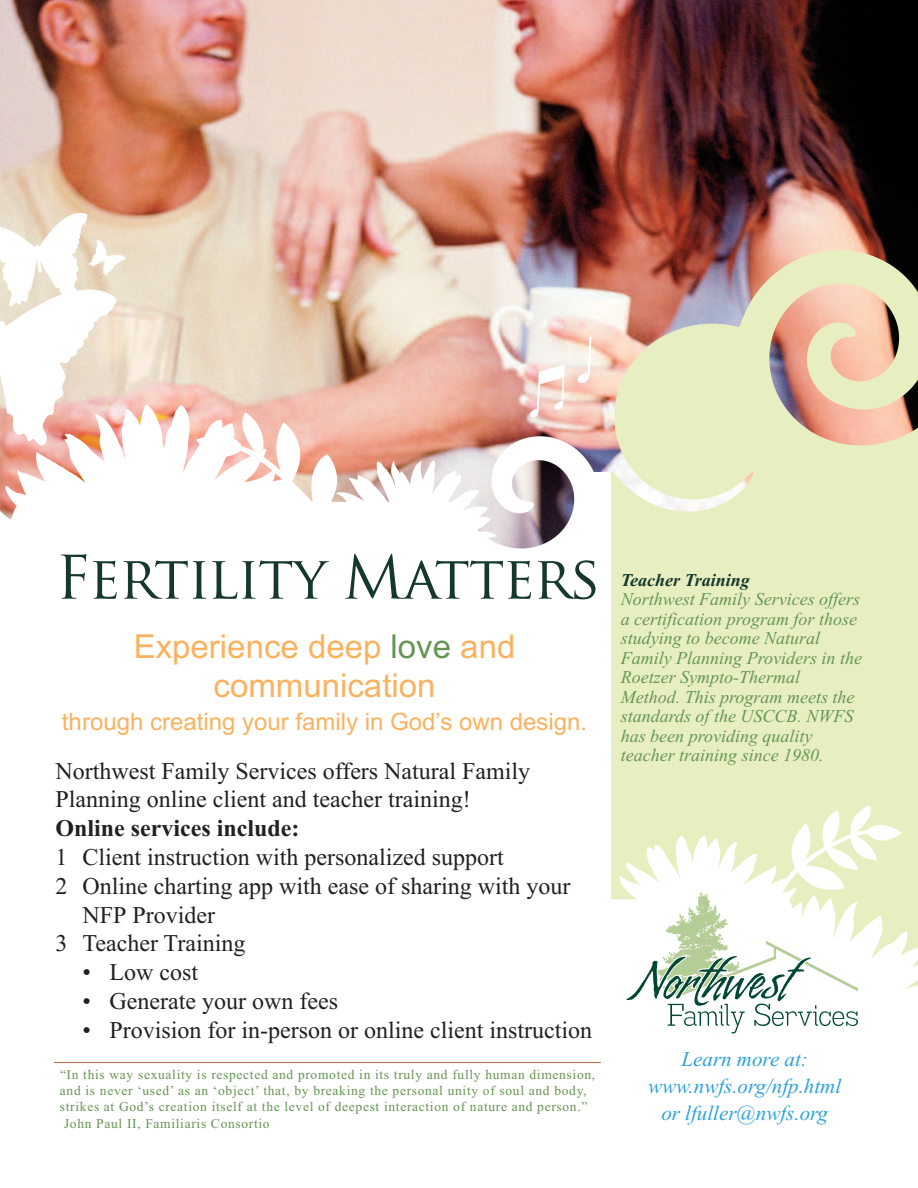
<style>
.page{position:relative;width:918px;height:1188px;background:#fff}
.page>*{position:absolute;margin:0;border:0;box-sizing:border-box;transform-origin:0 0}
.t1{font:58.5px "Trajan Pro";letter-spacing:-.03em;color:#15372d}
.t2{font:33px/39.6px "Arial";color:#fbb25f;text-align:center}
.t3{font:24px/28.8px "Times New Roman";color:#231f20}
.t4{font:24px "Arial";color:#fbb25f}
.t5{font:700 24px "Times New Roman";color:#231f20}
.t6{font:italic 21px/27px "Times New Roman";color:#2aa2db;text-align:center}
.t7{font:italic 18px/19.5px "Times New Roman";color:#659552}
.t8{font:italic 700 18px "Times New Roman";color:#15372d}
.t9{font:13.5px/16.2px "Times New Roman";letter-spacing:.05em;color:#659552}
.s1{color:#659552}
</style>
<div class="page">
<img style="left:0;top:0;width:918px;height:404px">
<svg style="left:578px;top:337px;width:14px;height:48px"></svg>
<svg style="left:530px;top:364px;width:35px;height:40px"></svg>
<svg style="left:0;top:213px;width:126px;height:191px"></svg>
<svg style="left:0;top:404px;width:611px;height:145px"></svg>
<svg style="left:611px;top:250px;width:307px;height:555px;background:#e2dfb7"></svg>
<hr style="left:54px;top:1062px;width:547px;height:1px;background:#b16a3c">
<svg style="left:611px;top:805px;width:307px;height:229px;fill:#e7efc1"></svg>
<svg style="left:626px;top:892px;width:232px;height:141px"></svg>
<h1 class="t1" style="left:56px;top:555px;width:547px">Fertility Matters</h1>
<h2 class="t2" style="left:134px;top:627px;width:383px">Experience deep <span class="s1">love</span> and communication</h2>
<p class="t4" style="left:62px;top:708px;width:527px">through creating your family in God’s own design.</p>
<p class="t3" style="left:55px;top:756px;width:476px">Northwest Family Services offers Natural Family<br>Planning online client and teacher training!</p>
<p class="t5" style="left:55px;top:814px;width:245px">Online services include:</p>
<p class="t3" style="left:55px;top:842px;width:450px">1 Client instruction with personalized support</p>
<p class="t3" style="left:55px;top:871px;width:516px">2 Online charting app with ease of sharing with your</p>
<p class="t3" style="left:82px;top:900px;width:134px">NFP Provider</p>
<p class="t3" style="left:55px;top:929px;width:191px">3 Teacher Training</p>
<p class="t3" style="left:82px;top:958px;width:117px">• Low cost</p>
<p class="t3" style="left:82px;top:986px;width:257px">• Generate your own fees</p>
<p class="t3" style="left:82px;top:1015px;width:511px">• Provision for in-person or online client instruction</p>
<p class="t9" style="left:60px;top:1066px;width:537px">“In this way sexuality is respected and promoted in its truly and fully human dimension, and is never ‘used’ as an ‘object’ that, by breaking the personal unity of soul and body, strikes at God’s creation itself at the level of deepest interaction of nature and person.” John Paul II, Familiaris Consortio</p>
<p class="t8" style="left:621px;top:569px;width:131px">Teacher Training</p>
<p class="t7" style="left:621px;top:589px;width:243px">Northwest Family Services offers a certification program for those studying to become Natural<br>Family Planning Providers in the<br>Roetzer Sympto-Thermal<br>Method. This program meets the standards of the USCCB. NWFS has been providing quality teacher training since 1980.</p>
<p class="t6" style="left:648px;top:1045px;width:195px">Learn more at: www.nwfs.org/nfp.html or lfuller@nwfs.org</p>
</div>
